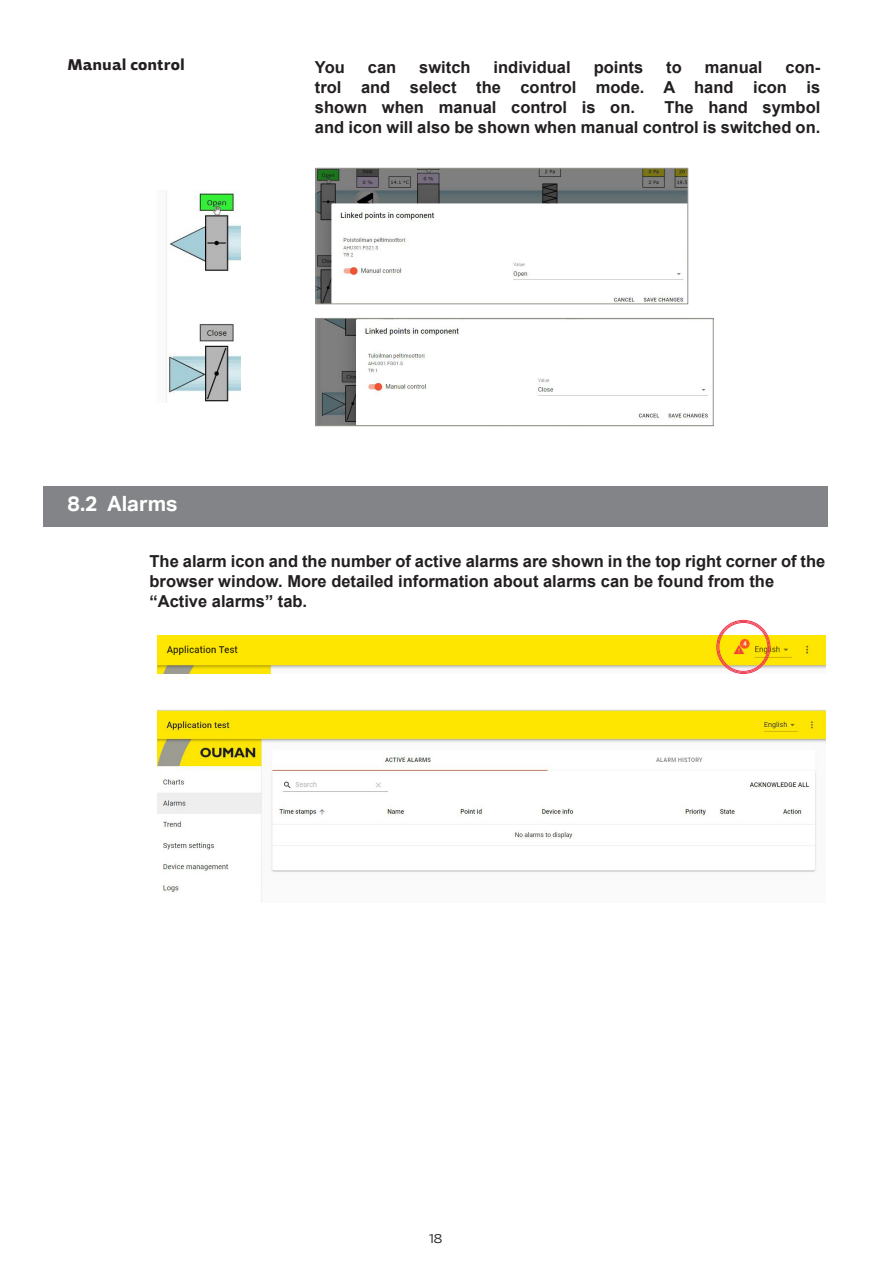
<style>
.page{position:relative;width:893px;height:1263px;background:#fff}
.page>*{position:absolute;margin:0;border:0;box-sizing:border-box;transform-origin:0 0}
.Otsikko{font:700 21px "Aktiv Grotesk";color:#fff}
.Ingressi{font:700 16.5px/19.8px "Arial";color:#231f20}
.Ingressi-2{font:700 16.5px "Adria Grotesk";color:#231f20}
.t1{font:300 13.5px "Adria Grotesk";color:#231f20}
</style>
<div class="page">
<div style="left:44px;top:486px;width:784px;height:41px;background:#828487"></div>
<img style="left:157px;top:635px;width:668px;height:39px">
<div style="left:716px;top:620px;width:54px;height:54px;border:1px solid #ee3b51;border-radius:50%"></div>
<div style="left:718px;top:622px;width:50px;height:50px;border:1px solid #ee3b51;border-radius:50%"></div>
<img style="left:166px;top:191px;width:75px;height:211px">
<img style="left:318px;top:170px;width:368px;height:132px">
<div style="left:316px;top:168px;width:372px;height:136px;border:1px solid #94948a"></div>
<img style="left:318px;top:320px;width:390px;height:104px">
<div style="left:316px;top:318px;width:397px;height:108px;border:1px solid #94948a"></div>
<img style="left:157px;top:709px;width:669px;height:194px">
<p class="Ingressi-2" style="left:68px;top:55px;width:119px">Manual control</p>
<p class="Ingressi" style="left:315px;top:58px;width:31px">You</p>
<p class="Ingressi" style="left:368px;top:58px;width:30px">can</p>
<p class="Ingressi" style="left:419px;top:58px;width:53px">switch</p>
<p class="Ingressi" style="left:494px;top:58px;width:79px">individual</p>
<p class="Ingressi" style="left:594px;top:58px;width:51px">points</p>
<p class="Ingressi" style="left:666px;top:58px;width:17px">to</p>
<p class="Ingressi" style="left:705px;top:58px;width:59px">manual</p>
<p class="Ingressi" style="left:315px;top:58px;width:507px;text-align:justify;text-indent:471px">con&shy;trol and select the control mode. A hand icon is shown when manual control is on.</p>
<p class="Ingressi" style="left:315px;top:97px;width:507px;text-align:right">The hand symbol<br>and icon will also be shown when manual control is switched on.</p>
<p class="Otsikko" style="left:68px;top:491px;width:111px">8.2 Alarms</p>
<p class="Ingressi" style="left:149px;top:552px;width:677px">The alarm icon and the number of active alarms are shown in the top right corner of the browser window. More detailed information about alarms can be found from the</p>
<p class="Ingressi" style="left:149px;top:591px;width:159px">“Active alarms” tab.</p>
<p class="t1" style="left:429px;top:1231px;width:15px">18</p>
</div>
